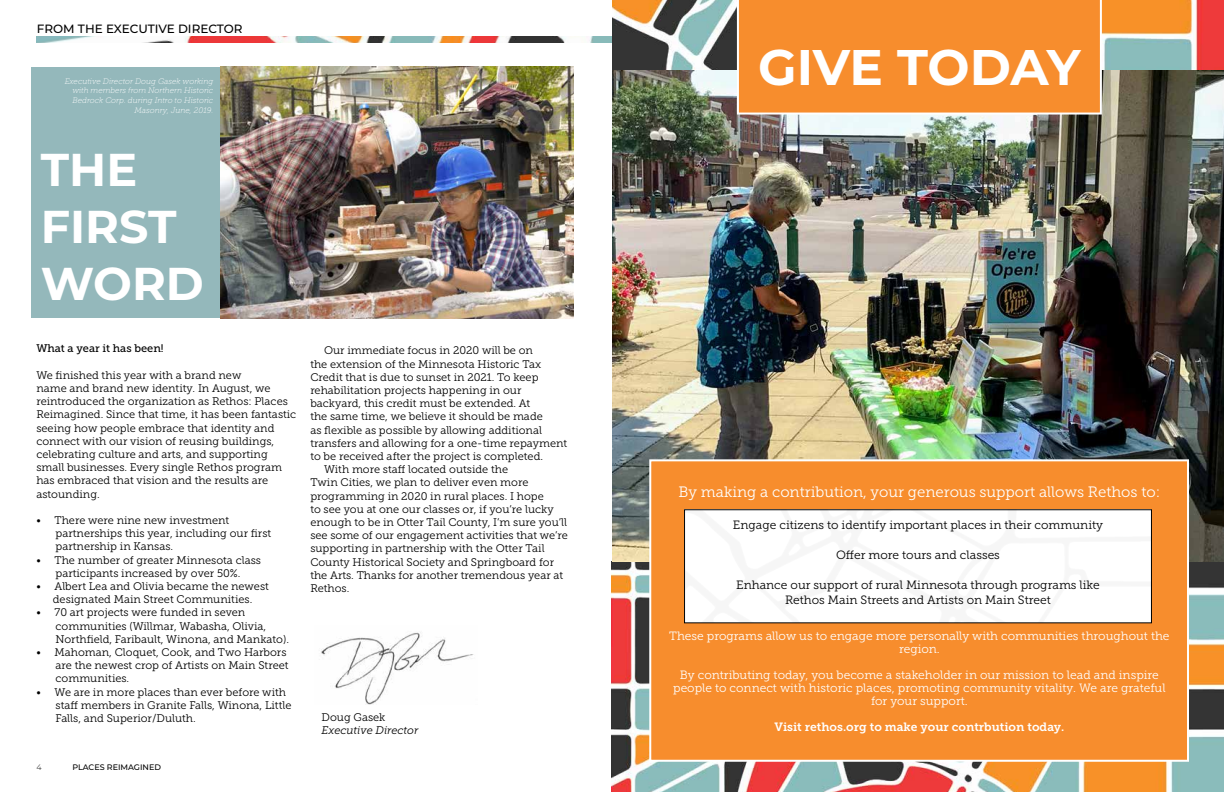
<style>
.page{position:relative;width:1224px;height:792px;background:#fff}
.page>*{position:absolute;margin:0;border:0;box-sizing:border-box;transform-origin:0 0}
.t1{font:700 50px "Montserrat";letter-spacing:-.01em;color:#fff}
.t2{font:700 46px/57px "Montserrat";color:#fff}
.t3{font:15px "Museo Slab 300";color:#fff}
.t4{font:12px/13px "Museo Slab 300";color:#fff;text-align:center}
.t5{font:12px/15px "Museo Slab 300";color:#000;text-align:center}
.t6{font:12px "Museo Slab 700";color:#fff}
.t7{font:500 12px "Montserrat";color:#000}
.t8{font:11px/13.2px "Museo Slab 300";color:#000}
.t9{font:11px "Museo Slab 500";color:#000}
.t10{font:italic 11px "Museo Slab 300";color:#000}
.t11{font:italic 8px/9.6px "Museo Slab 100";color:#fff;text-align:right}
.t12{font:500 8px "Montserrat";color:#000}
.t13{font:300 8px "Montserrat";color:#000}
</style>
<div class="page">
<div style="left:31px;top:67px;width:188px;height:251px;background:#94b8bb"></div>
<img style="left:612px;top:71px;width:612px;height:721px">
<img style="left:613px;top:0;width:611px;height:397px">
<img style="left:221px;top:67px;width:353px;height:251px">
<img style="left:37px;top:37px;width:575px;height:5px">
<img style="left:321px;top:632px;width:153px;height:73px">
<div style="left:649px;top:459px;width:540px;height:303px;background:#f78d2d;border:2px solid #fff"></div>
<img style="left:686px;top:511px;width:464px;height:110px">
<div style="left:737px;top:0;width:365px;height:115px;background:#f78d2d"></div>
<p class="t7" style="left:37px;top:21px;width:207px">FROM THE EXECUTIVE DIRECTOR</p>
<p class="t11" style="left:65px;top:76px;width:150px">Executive Director Doug Gasek working with members from Northern Historic Bedrock Corp. during Intro to Historic Masonry, June, 2019.</p>
<h2 class="t2" style="left:41px;top:139px;width:165px">THE<br>FIRST<br>WORD</h2>
<p class="t9" style="left:36px;top:342px;width:129px">What a year it has been!</p>
<p class="t8" style="left:36px;top:369px;width:262px">We finished this year with a brand new<br>name and brand new identity. In August, we reintroduced the organization as Rethos: Places Reimagined. Since that time, it has been fantastic seeing how people embrace that identity and connect with our vision of reusing buildings, celebrating culture and arts, and supporting small businesses. Every single Rethos program has embraced that vision and the results are astounding.</p>
<p class="t8" style="left:56px;top:514px;width:217px;text-indent:-19px">• There were nine new investment partnerships this year, including our first partnership in Kansas.</p>
<p class="t8" style="left:36px;top:553px;width:226px;text-align:center">• The number of greater Minnesota class participants increased by over 50%.</p>
<p class="t8" style="left:36px;top:580px;width:234px;text-align:center">• Albert Lea and Olivia became the newest designated Main Street Communities.</p>
<p class="t8" style="left:56px;top:606px;width:235px;text-indent:-19px">• 70 art projects were funded in seven communities (Willmar, Wabasha, Olivia,<br>Northfield, Faribault, Winona, and Mankato).</p>
<p class="t8" style="left:56px;top:646px;width:234px;text-indent:-19px">• Mahoman, Cloquet, Cook, and Two Harbors are the newest crop of Artists on Main Street communities.</p>
<p class="t8" style="left:56px;top:685px;width:237px;text-indent:-19px">• We are in more places than ever before with staff members in Granite Falls, Winona, Little<br>Falls, and Superior/Duluth.</p>
<p class="t13" style="left:36px;top:761px;width:7px">4</p>
<p class="t12" style="left:72px;top:761px;width:90px">PLACES REIMAGINED</p>
<p class="t8" style="left:324px;top:344px;width:210px">Our immediate focus in 2020 will be on</p>
<p class="t8" style="left:310px;top:357px;width:232px">the extension of the Minnesota Historic Tax</p>
<p class="t8" style="left:310px;top:371px;width:230px">Credit that is due to sunset in 2021. To keep</p>
<p class="t8" style="left:310px;top:384px;width:213px">rehabilitation projects happening in our</p>
<p class="t8" style="left:310px;top:397px;width:222px">backyard, this credit must be extended. At</p>
<p class="t8" style="left:310px;top:410px;width:234px">the same time, we believe it should be made</p>
<p class="t8" style="left:310px;top:423px;width:233px">as flexible as possible by allowing additional</p>
<p class="t8" style="left:310px;top:437px;width:258px">transfers and allowing for a one-time repayment</p>
<p class="t8" style="left:310px;top:450px;width:234px">to be received after the project is completed.</p>
<p class="t8" style="left:324px;top:463px;width:185px">With more staff located outside the</p>
<p class="t8" style="left:310px;top:476px;width:220px">Twin Cities, we plan to deliver even more</p>
<p class="t8" style="left:310px;top:489px;width:235px">programming in 2020 in rural places. I hope</p>
<p class="t8" style="left:310px;top:503px;width:245px">to see you at one our classes or, if you’re lucky</p>
<p class="t8" style="left:310px;top:516px;width:258px">enough to be in Otter Tail County, I’m sure you’ll</p>
<p class="t8" style="left:310px;top:529px;width:259px">see some of our engagement activities that we’re</p>
<p class="t8" style="left:310px;top:542px;width:236px">supporting in partnership with the Otter Tail</p>
<p class="t8" style="left:310px;top:555px;width:245px">County Historical Society and Springboard for</p>
<p class="t8" style="left:310px;top:569px;width:254px">the Arts. Thanks for another tremendous year at</p>
<p class="t8" style="left:310px;top:582px;width:41px">Rethos.</p>
<p class="t8" style="left:322px;top:711px;width:65px">Doug Gasek</p>
<p class="t10" style="left:322px;top:725px;width:98px">Executive Director</p>
<h1 class="t1" style="left:758px;top:31px;width:324px">GIVE TODAY</h1>
<h3 class="t3" style="left:679px;top:484px;width:483px">By making a contribution, your generous support allows Rethos to:</h3>
<p class="t5" style="left:733px;top:517px;width:372px">Engage citizens to identify important places in their community</p>
<p class="t5" style="left:836px;top:547px;width:165px">Offer more tours and classes</p>
<p class="t5" style="left:736px;top:577px;width:365px">Enhance our support of rural Minnesota through programs like<br>Rethos Main Streets and Artists on Main Street</p>
<p class="t4" style="left:669px;top:630px;width:502px">These programs allow us to engage more personally with communities throughout the region.</p>
<p class="t4" style="left:673px;top:669px;width:494px">By contributing today, you become a stakeholder in our mission to lead and inspire people to connect with historic places, promoting community vitality. We are grateful for your support.</p>
<p class="t6" style="left:775px;top:720px;width:291px">Visit rethos.org to make your contrbution today.</p>
</div>
